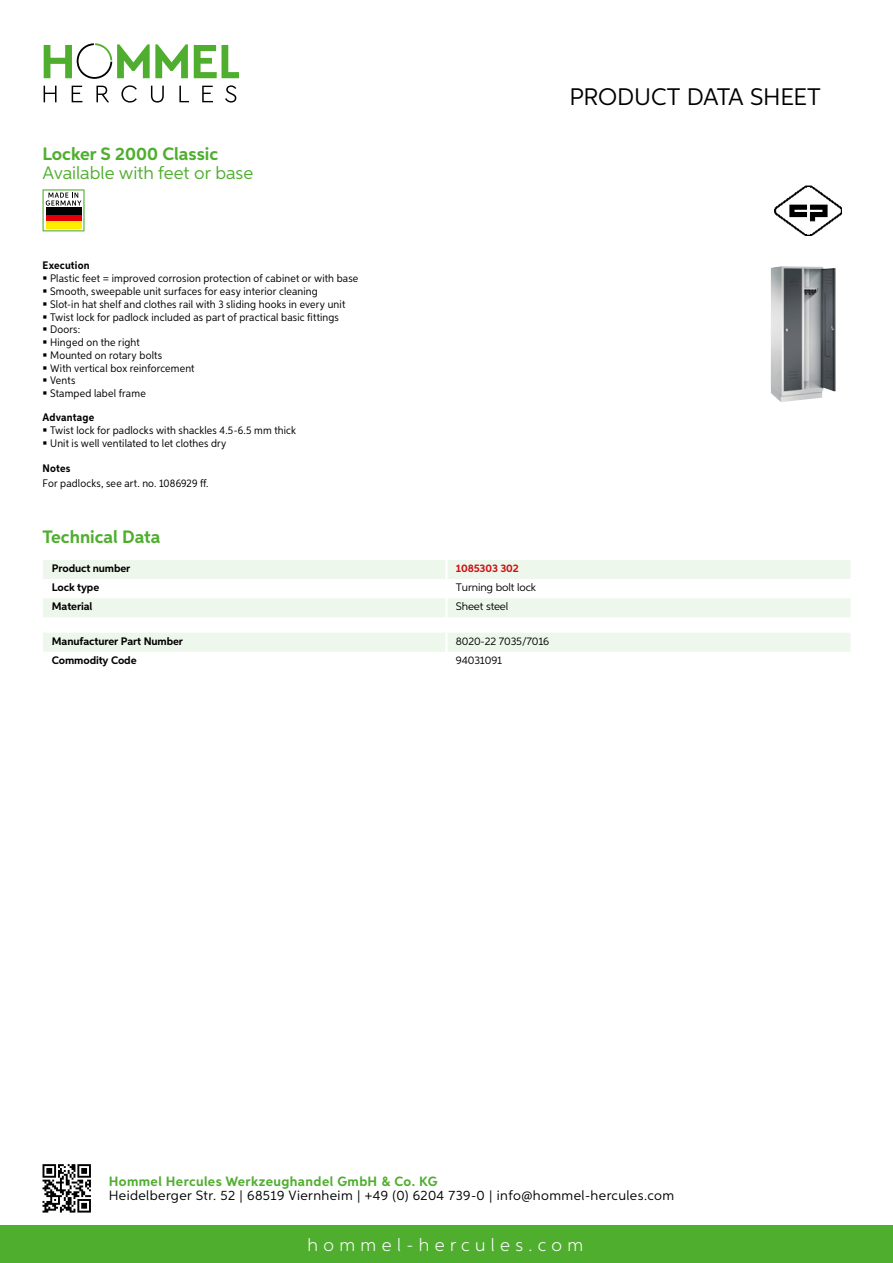
<style>
.page{position:relative;width:893px;height:1263px;background:#fff}
.page>*{position:absolute;margin:0;border:0;box-sizing:border-box;transform-origin:0 0}
.t1{font:24px "Aspira";letter-spacing:-.01em;color:#000}
.t2{font:700 18px "Aspira";color:#50ae2f}
.t3{font:18px "Aspira";color:#50ae2f}
.t4{font:300 18px "Aspira";letter-spacing:.3em;color:#fff}
.t5{font:13.5px "Aspira";letter-spacing:.03em;color:#000}
.t6{font:700 13.5px "Aspira";letter-spacing:.03em;color:#50ae2f}
.t7{font:10.95px/12.8px "Aspira Nar";letter-spacing:.015em;color:#000}
.t8{font:700 10.95px "Aspira";letter-spacing:-.01em;color:#000}
.t9{font:10.95px "Aspira";letter-spacing:-.01em;color:#000}
.t10{font:700 10.95px "Aspira Nar";letter-spacing:.015em;color:#000}
.t11{font:700 10.95px "Aspira";letter-spacing:-.01em;color:#cd1013}
</style>
<div class="page">
<div style="left:0;top:1226px;width:893px;height:37px;background:#50ae2f"></div>
<svg style="left:43px;top:1164px;width:48px;height:48px"></svg>
<svg style="left:194px;top:45px;width:45px;height:33px"></svg>
<svg style="left:44px;top:43px;width:144px;height:36px"></svg>
<svg style="left:44px;top:86px;width:13px;height:16px"></svg>
<svg style="left:72px;top:86px;width:10px;height:16px"></svg>
<svg style="left:96px;top:86px;width:13px;height:16px"></svg>
<svg style="left:121px;top:85px;width:16px;height:18px"></svg>
<svg style="left:151px;top:86px;width:13px;height:17px"></svg>
<svg style="left:179px;top:86px;width:10px;height:16px"></svg>
<svg style="left:202px;top:86px;width:11px;height:16px"></svg>
<svg style="left:225px;top:85px;width:11px;height:18px"></svg>
<svg style="left:43px;top:560px;width:807px;height:57px"></svg>
<hr style="left:445px;top:598px;width:3px;height:19px;background:#fff">
<div style="left:43px;top:633px;width:807px;height:19px;background:#eef7eb"></div>
<svg style="left:43px;top:189px;width:42px;height:42px"></svg>
<div style="left:46px;top:214px;width:35px;height:7px;background:#e3000b"></div>
<div style="left:46px;top:208px;width:35px;height:7px;background:#000"></div>
<div style="left:46px;top:221px;width:35px;height:7px;background:#ffed00"></div>
<img style="left:771px;top:266px;width:65px;height:136px">
<img style="left:775px;top:185px;width:67px;height:50px">
<h2 class="t2" style="left:43px;top:142px;width:177px">Locker S 2000 Classic</h2>
<h2 class="t3" style="left:43px;top:162px;width:212px">Available with feet or base</h2>
<h1 class="t1" style="left:569px;top:82px;width:253px">Product data sh eet</h1>
<p class="t10" style="left:43px;top:259px;width:49px">Execution</p>
<p class="t7" style="left:50px;top:272px;width:310px">Plastic feet = improved corrosion protection of cabinet or with base Smooth, sweepable unit surfaces for easy interior cleaning<br>Slot-in hat shelf and clothes rail with 3 sliding hooks in every unit Twist lock for padlock included as part of practical basic fittings Doors:<br>Hinged on the right<br>Mounted on rotary bolts<br>With vertical box reinforcement<br>Vents<br>Stamped label frame</p>
<p class="t10" style="left:43px;top:411px;width:53px">Advantage</p>
<p class="t7" style="left:50px;top:424px;width:247px">Twist lock for padlocks with shackles 4.5-6.5 mm thick<br>Unit is well ventilated to let clothes dry</p>
<p class="t10" style="left:43px;top:462px;width:29px">Notes</p>
<p class="t7" style="left:43px;top:477px;width:168px">For padlocks, see art. no. 1086929 ff.</p>
<h2 class="t2" style="left:43px;top:526px;width:120px">Technical Data</h2>
<p class="t8" style="left:52px;top:561px;width:80px">Product number</p>
<p class="t11" style="left:456px;top:561px;width:64px">1085303 302</p>
<p class="t8" style="left:52px;top:580px;width:49px">Lock type</p>
<p class="t9" style="left:456px;top:580px;width:82px">Turning bolt lock</p>
<p class="t8" style="left:52px;top:600px;width:42px">Material</p>
<p class="t9" style="left:456px;top:600px;width:54px">Sheet steel</p>
<p class="t8" style="left:52px;top:634px;width:133px">Manufacturer Part Number</p>
<p class="t9" style="left:456px;top:634px;width:95px">8020-22 7035/7016</p>
<p class="t8" style="left:52px;top:653px;width:86px">Commodity Code</p>
<p class="t9" style="left:456px;top:653px;width:48px">94031091</p>
<p class="t6" style="left:109px;top:1172px;width:330px">Hommel Hercules Werkzeughandel GmbH &amp; Co. KG</p>
<p class="t5" style="left:109px;top:1187px;width:567px">Heidelberger Str. 52 | 68519 Viernheim | +49 (0) 6204 739-0 | info@hommel-hercules.com</p>
<h2 class="t4" style="left:307px;top:1234px;width:277px">hommel-hercules.com</h2>
</div>
